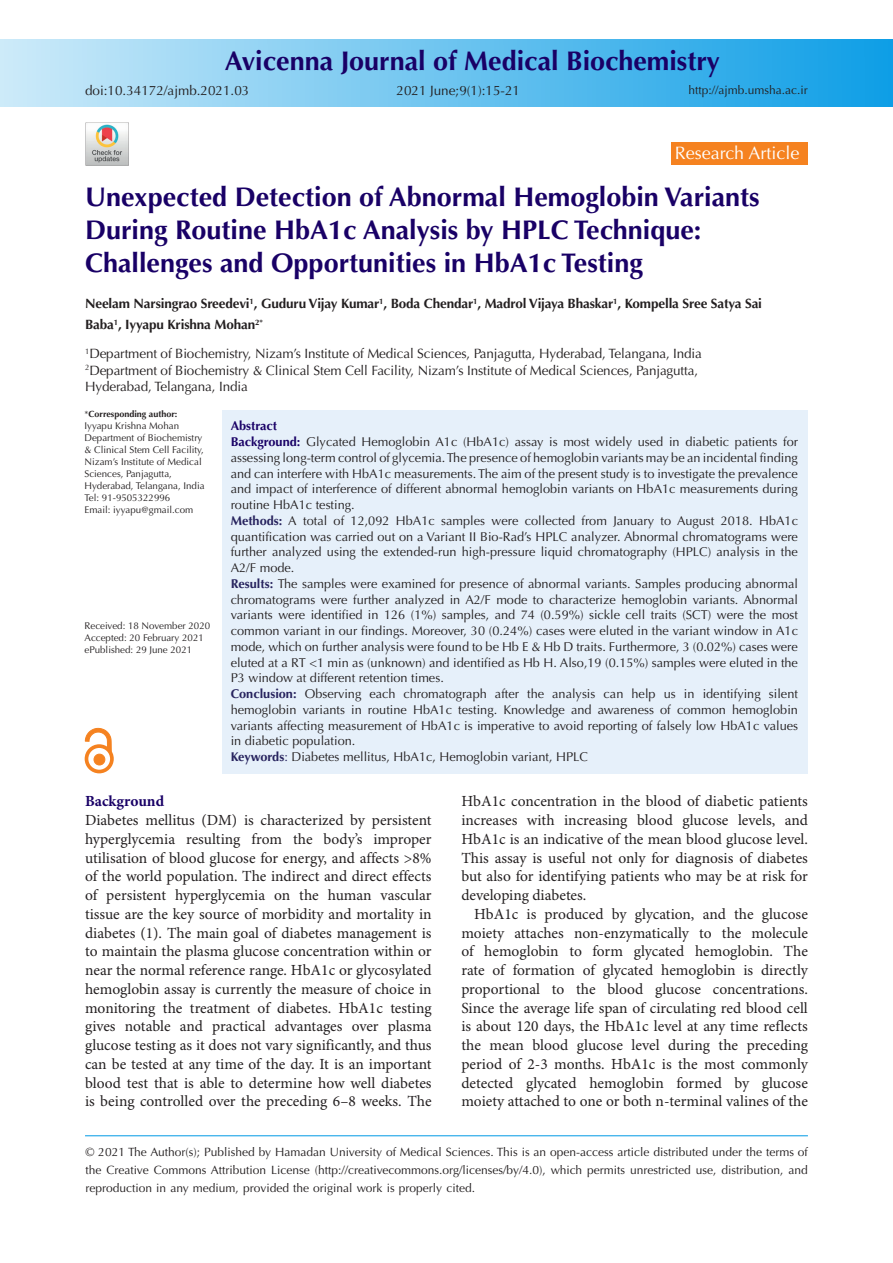
<style>
.page{position:relative;width:893px;height:1263px;background:#fff}
.page>*{position:absolute;margin:0;border:0;box-sizing:border-box;transform-origin:0 0}
.t1{font:700 27px/33px "Optima LT Std";color:#190066}
.t2{font:18px "Optima LT Std";color:#fff}
.t3{font:15.45px/18.8px "Minion Pro";color:#231f20;text-align:justify}
.heading_1{font:700 15.45px "Minion Pro";color:#190066}
.t4{font:13.5px/16.5px "Optima LT Std";letter-spacing:-.01em;color:#231f20}
.t5{font:700 13.5px/21px "Optima LT Std";letter-spacing:-.01em;color:#231f20}
.t6{font:12.75px/15.8px "Optima LT Std";color:#231f20;text-align:justify}
.t7{font:700 12.75px "Optima LT Std";color:#190066}
.t8{font:12px/18px "Optima LT Std";color:#221e1f;text-align:justify}
.t9{font:12px "Optima LT Std";color:#231f20}
.t10{font:9.75px/12px "Optima LT Std";color:#231f20}
.t11{font:700 9px "Optima LT Std";color:#231f20}
.s1{font-weight:400}
.s2{font-weight:700;color:#190166}
.s3{font-weight:700;color:#27235e}
.s4{color:#27235e}
.s5{color:#231f20}
</style>
<div class="page">
<div style="left:0;top:39px;width:893px;height:68px;background:linear-gradient(to right,#cdebf9,#0e9ee6)"></div>
<hr style="left:85px;top:1135px;width:723px;height:1px;background:#0099e5">
<div style="left:671px;top:143px;width:136px;height:22px;background:#f58220"></div>
<div style="left:222px;top:410px;width:585px;height:364px;background:#e6f0fa"></div>
<div style="left:94px;top:754px;width:11px;height:11px;background:#f58220;border-radius:50%"></div>
<div style="left:94px;top:754px;width:11px;height:11px;border:1px solid #f58220;border-radius:50%"></div>
<div style="left:85px;top:744px;width:29px;height:29px;border:4px solid #f58220;border-radius:50%"></div>
<svg style="left:85px;top:728px;width:26px;height:24px"></svg>
<img style="left:85px;top:122px;width:43px;height:43px">
<p class="t1" style="left:225px;top:45px;width:497px">Avicenna Journal of Medical Biochemistry</p>
<p class="t4" style="left:85px;top:82px;width:166px">doi:10.34172/ajmb.2021.03</p>
<p class="t4" style="left:396px;top:82px;width:125px">2021 June;9(1):15-21</p>
<p class="t9" style="left:688px;top:83px;width:121px">http://ajmb.umsha.ac.ir</p>
<p class="t2" style="left:675px;top:143px;width:126px">Research Article</p>
<p class="t1" style="left:85px;top:181px;width:676px">Unexpected Detection of Abnormal Hemoglobin Variants<br>During Routine HbA1c Analysis by HPLC Technique:<br>Challenges and Opportunities in HbA1c Testing</p>
<p class="t5" style="left:85px;top:293px;width:678px">Neelam Narsingrao Sreedevi<sup>1</sup>, Guduru Vijay Kumar<sup>1</sup>, Boda Chendar<sup>1</sup>, Madrol Vijaya Bhaskar<sup>1</sup>, Kompella Sree Satya Sai<br>Baba<sup>1</sup>, Iyyapu Krishna Mohan<sup>2*</sup></p>
<p class="t4" style="left:85px;top:346px;width:618px"><sup>1</sup>Department of Biochemistry, Nizam’s Institute of Medical Sciences, Panjagutta, Hyderabad, Telangana, India</p>
<p class="t4" style="left:85px;top:362px;width:615px"><sup>2</sup>Department of Biochemistry &amp; Clinical Stem Cell Facility, Nizam’s Institute of Medical Sciences, Panjagutta,<br>Hyderabad, Telangana, India</p>
<p class="t11" style="left:85px;top:409px;width:94px"><span class="s1">*</span>Corresponding author:</p>
<p class="t10" style="left:85px;top:420px;width:96px">Iyyapu Krishna Mohan</p>
<p class="t10" style="left:85px;top:432px;width:122px">Department of Biochemistry &amp; Clinical Stem Cell Facility,<br>Nizam’s Institute of Medical<br>Sciences, Panjagutta,<br>Hyderabad, Telangana, India</p>
<p class="t10" style="left:85px;top:492px;width:87px">Tel: 91-9505322996</p>
<p class="t10" style="left:85px;top:504px;width:110px">Email: iyyapu@gmail.com</p>
<p class="t10" style="left:85px;top:620px;width:127px">Received: 18 November 2020</p>
<p class="t10" style="left:85px;top:632px;width:121px">Accepted: 20 February 2021</p>
<p class="t10" style="left:85px;top:644px;width:109px">ePublished: 29 June 2021</p>
<p class="t7" style="left:231px;top:419px;width:48px">Abstract</p>
<p class="t6" style="left:231px;top:434px;width:569px"><span class="s2">Background:</span> Glycated Hemoglobin A1c (HbA1c) assay is most widely used in diabetic patients for assessing long-term control of glycemia. The presence of hemoglobin variants may be an incidental finding and can interfere with HbA1c measurements. The aim of the present study is to investigate the prevalence and impact of interference of different abnormal hemoglobin variants on HbA1c measurements during routine HbA1c testing.</p>
<p class="t6" style="left:231px;top:513px;width:569px"><span class="s3">Methods:</span> A total of 12,092 HbA1c samples were collected from January to August 2018. HbA1c quantification was carried out on a Variant II Bio-Rad’s HPLC analyzer. Abnormal chromatograms were further analyzed using the extended-run high-pressure liquid chromatography (HPLC) analysis in the A2/F mode.</p>
<p class="t6" style="left:231px;top:576px;width:569px"><span class="s3">Results:</span> The samples were examined for presence of abnormal variants. Samples producing abnormal chromatograms were further analyzed in A2/F mode to characterize hemoglobin variants. Abnormal variants were identified in 126 (1%) samples, and 74 (0.59%) sickle cell traits (SCT) were the most common variant in our findings. Moreover, 30 (0.24%) cases were eluted in the variant window in A1c mode, which on further analysis were found to be Hb E &amp; Hb D traits. Furthermore, 3 (0.02%) cases were eluted at a RT &lt;1 min as (unknown) and identified as Hb H. Also,19 (0.15%) samples were eluted in the P3 window at different retention times.</p>
<p class="t6" style="left:231px;top:686px;width:569px"><span class="s3">Conclusion:</span> Observing each chromatograph after the analysis can help us in identifying silent hemoglobin variants in routine HbA1c testing. Knowledge and awareness of common hemoglobin variants affecting measurement of HbA1c is imperative to avoid reporting of falsely low HbA1c values in diabetic population.</p>
<p class="t6" style="left:231px;top:749px;width:359px"><span class="s3">Keywords</span><span class="s4">:</span> Diabetes mellitus, HbA1c, Hemoglobin variant, HPLC</p>
<p class="heading_1" style="left:85px;top:791px;width:81px">Background</p>
<p class="t3" style="left:85px;top:811px;width:348px">Diabetes mellitus (DM) is characterized by persistent hyperglycemia resulting from the body’s improper utilisation of blood glucose for energy, and affects &gt;8% of the world population. The indirect and direct effects of persistent hyperglycemia on the human vascular tissue are the key source of morbidity and mortality in diabetes (1). The main goal of diabetes management is to maintain the plasma glucose concentration within or near the normal reference range. HbA1c or glycosylated hemoglobin assay is currently the measure of choice in monitoring the treatment of diabetes. HbA1c testing gives notable and practical advantages over plasma glucose testing as it does not vary significantly, and thus can be tested at any time of the day. It is an important blood test that is able to determine how well diabetes is being controlled over the preceding 6–8 weeks. The</p>
<p class="t3" style="left:461px;top:793px;width:348px">HbA1c concentration in the blood of diabetic patients increases with increasing blood glucose levels, and HbA1c is an indicative of the mean blood glucose level.<br>This assay is useful not only for diagnosis of diabetes but also for identifying patients who may be at risk for developing diabetes.</p>
<p class="t3" style="left:461px;top:905px;width:348px;text-indent:13px">HbA1c is produced by glycation, and the glucose moiety attaches non-enzymatically to the molecule of hemoglobin to form glycated hemoglobin. The rate of formation of glycated hemoglobin is directly proportional to the blood glucose concentrations.<br>Since the average life span of circulating red blood cell is about 120 days, the HbA1c level at any time reflects the mean blood glucose level during the preceding period of 2-3 months. HbA1c is the most commonly detected glycated hemoglobin formed by glucose moiety attached to one or both n-terminal valines of the</p>
<p class="t8" style="left:85px;top:1143px;width:724px"><span class="s5">© 2021 The Author(s); Published by Hamadan University of Medical Sciences.</span> This is an open-access article distributed under the terms of the Creative Commons Attribution License (http://creativecommons.org/licenses/by/4.0), which permits unrestricted use, distribution, and reproduction in any medium, provided the original work is properly cited.</p>
</div>
